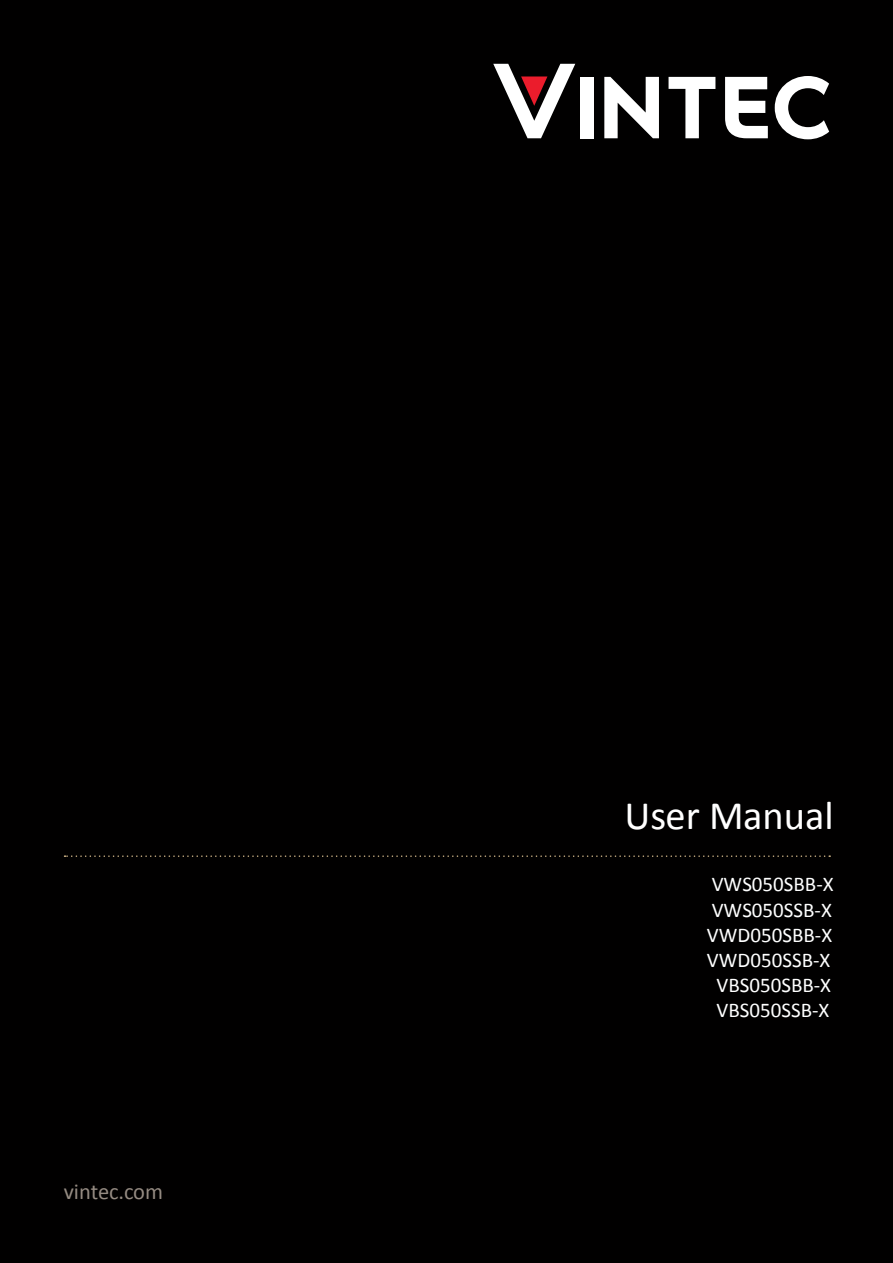
<style>
.page{position:relative;width:893px;height:1263px;background:#010000}
.page>*{position:absolute;margin:0;border:0;box-sizing:border-box;transform-origin:0 0}
.t1{font:40.5px "Calibri";color:#fff}
.t2{font:22.5px "Calibri";color:#958b82}
.t3{font:21px/25.2px "Calibri";color:#fff;text-align:center}
</style>
<div class="page">
<svg style="left:65px;top:855px;width:765px;height:2px"></svg>
<div style="left:580px;top:77px;width:13px;height:61px;background:#fff"></div>
<svg style="left:668px;top:77px;width:47px;height:61px"></svg>
<svg style="left:604px;top:77px;width:55px;height:61px"></svg>
<svg style="left:775px;top:76px;width:54px;height:63px"></svg>
<svg style="left:725px;top:77px;width:43px;height:61px"></svg>
<svg style="left:493px;top:64px;width:82px;height:74px"></svg>
<p class="t2" style="left:64px;top:1177px;width:101px">vintec.com</p>
<h1 class="t1" style="left:624px;top:790px;width:211px">User Manual</h1>
<p class="t3" style="left:707px;top:872px;width:128px">VWS050SBB-X<br>VWS050SSB-X<br>VWD050SBB-X<br>VWD050SSB-X<br>VBS050SBB-X<br>VBS050SSB-X</p>
</div>
